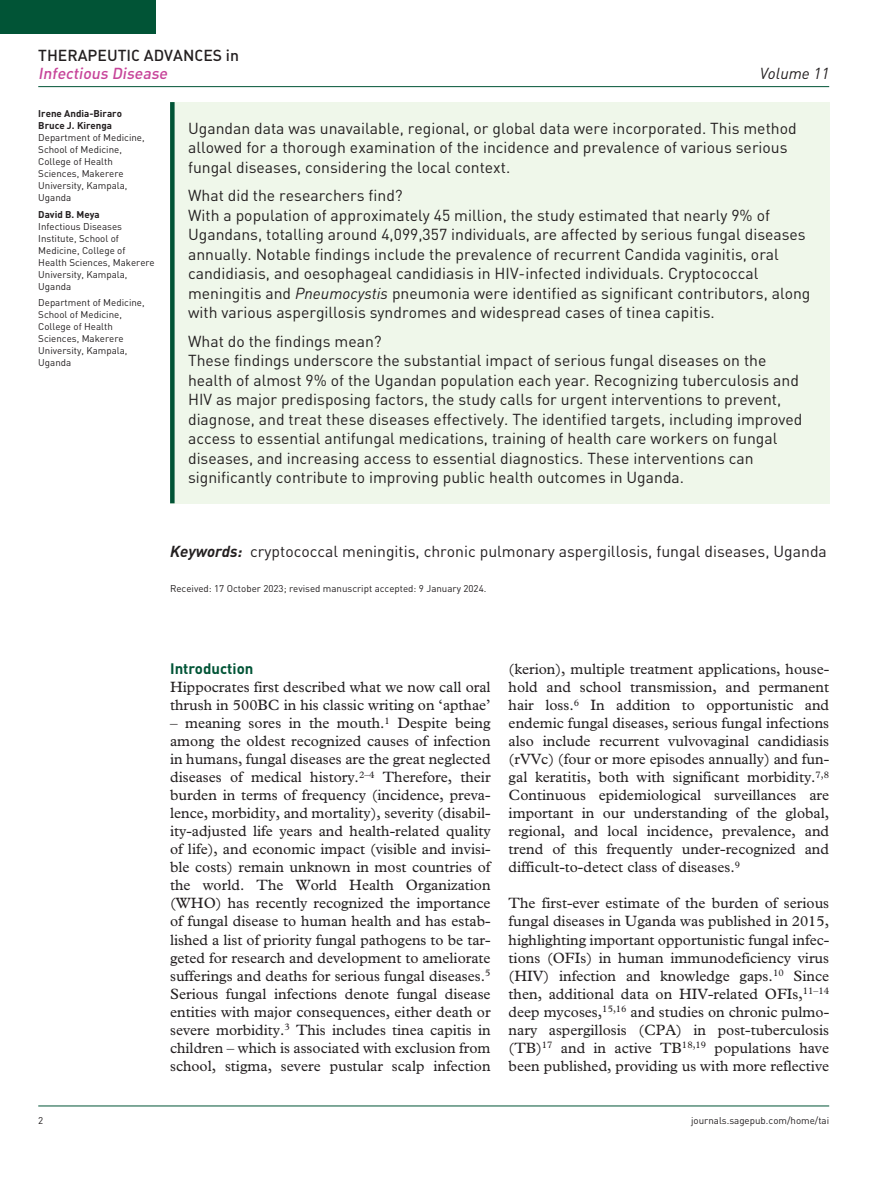
<style>
.page{position:relative;width:893px;height:1191px;background:#fff}
.page>*{position:absolute;margin:0;border:0;box-sizing:border-box;transform-origin:0 0}
.t1{font:15.75px/19.5px "DIN";color:#231f20}
.t2{font:15.75px "DIN Medium Alternate";color:#231f20}
.t3{font:italic 15.75px "DIN Medium Alternate";color:#c74499}
.t4{font:italic 15.75px "DIN";color:#231f20}
.t5{font:15px/18px "Plantin Std";color:#231f20;text-align:justify}
.t6{font:700 15px "DIN";color:#015436}
.t7{font:9.75px/12px "DIN";color:#231f20}
.t8{font:700 9.75px/12px "DIN";color:#231f20}
.s1{font-style:italic}
.s2{font-weight:700;font-style:italic}
</style>
<div class="page">
<hr style="left:38px;top:86px;width:791px;height:1px;background:#015436">
<hr style="left:38px;top:1105px;width:791px;height:1px;background:#015436">
<div style="left:0;top:0;width:155px;height:34px;background:#015436"></div>
<div style="left:170px;top:102px;width:659px;height:401px;background:#eff7ea"></div>
<div style="left:170px;top:102px;width:5px;height:401px;background:#015436"></div>
<p class="t2" style="left:38px;top:45px;width:202px">THERAPEUTIC ADVANCES IN</p>
<p class="t3" style="left:38px;top:63px;width:134px">I nfectious Disease</p>
<p class="t4" style="left:760px;top:63px;width:71px">Volume 11</p>
<p class="t8" style="left:38px;top:107px;width:85px">Irene Andia-Biraro<br>Bruce J. Kirenga</p>
<p class="t7" style="left:38px;top:131px;width:108px">Department of Medicine,<br>School of Medicine,<br>College of Health<br>Sciences, Makerere<br>University, Kampala,<br>Uganda</p>
<p class="t8" style="left:38px;top:208px;width:63px">David B. Meya</p>
<p class="t7" style="left:38px;top:220px;width:118px">Infectious Diseases<br>Institute, School of<br>Medicine, College of<br>Health Sciences, Makerere<br>University, Kampala,<br>Uganda</p>
<p class="t7" style="left:38px;top:296px;width:108px">Department of Medicine,<br>School of Medicine,<br>College of Health<br>Sciences, Makerere<br>University, Kampala,<br>Uganda</p>
<p class="t1" style="left:188px;top:118px;width:610px">Ugandan data was unavailable, regional, or global data were incorporated. This method allowed for a thorough examination of the incidence and prevalence of various serious fungal diseases, considering the local context.</p>
<p class="t1" style="left:188px;top:185px;width:624px">What did the researchers find?<br>With a population of approximately 45 million, the study estimated that nearly 9% of Ugandans, totalling around 4,099,357 individuals, are affected by serious fungal diseases annually. Notable findings include the prevalence of recurrent Candida vaginitis, oral candidiasis, and oesophageal candidiasis in HIV-infected individuals. Cryptococcal meningitis and <span class="s1">Pneumocystis</span> pneumonia were identified as significant contributors, along with various aspergillosis syndromes and widespread cases of tinea capitis.</p>
<p class="t1" style="left:188px;top:331px;width:616px">What do the findings mean?<br>These findings underscore the substantial impact of serious fungal diseases on the health of almost 9% of the Ugandan population each year. Recognizing tuberculosis and HIV as major predisposing factors, the study calls for urgent interventions to prevent, diagnose, and treat these diseases effectively. The identified targets, including improved access to essential antifungal medications, training of health care workers on fungal diseases, and increasing access to essential diagnostics. These interventions can significantly contribute to improving public health outcomes in Uganda.</p>
<p class="t1" style="left:170px;top:541px;width:658px"><span class="s2">Keywords:</span> cryptococcal meningitis, chronic pulmonary aspergillosis, fungal diseases, Uganda</p>
<p class="t7" style="left:170px;top:582px;width:318px">Received: 17 October 2023; revised manuscript accepted: 9 January 2024.</p>
<p class="t6" style="left:170px;top:659px;width:85px">Introduction</p>
<p class="t5" style="left:170px;top:678px;width:322px">Hippocrates first described what we now call oral thrush in 500BC in his classic writing on ‘apthae’</p>
<p class="t5" style="left:170px;top:714px;width:322px">– meaning sores in the mouth.<sup>1</sup> Despite being among the oldest recognized causes of infection in humans, fungal diseases are the great neglected diseases of medical history.<sup>2–4</sup> Therefore, their burden in terms of frequency (incidence, preva&shy;lence, morbidity, and mortality), severity (disabil&shy;ity-adjusted life years and health-related quality of life), and economic impact (visible and invisi&shy;ble costs) remain unknown in most countries of the world. The World Health Organization (WHO) has recently recognized the importance of fungal disease to human health and has estab&shy;lished a list of priority fungal pathogens to be tar&shy;geted for research and development to ameliorate sufferings and deaths for serious fungal diseases.<sup>5<br></sup>Serious fungal infections denote fungal disease entities with major consequences, either death or severe morbidity.<sup>3</sup> This includes tinea capitis in children – which is associated with exclusion from school, stigma, severe pustular scalp infection</p>
<p class="t5" style="left:509px;top:660px;width:322px">(kerion), multiple treatment applications, house&shy;hold and school transmission, and permanent hair loss.<sup>6</sup> In addition to opportunistic and endemic fungal diseases, serious fungal infections also include recurrent vulvovaginal candidiasis (rVVc) (four or more episodes annually) and fun&shy;gal keratitis, both with significant morbidity.<sup>7,8<br></sup>Continuous epidemiological surveillances are important in our understanding of the global, regional, and local incidence, prevalence, and trend of this frequently under-recognized and difficult-to-detect class of diseases.<sup>9</sup></p>
<p class="t5" style="left:509px;top:894px;width:322px">The first-ever estimate of the burden of serious fungal diseases in Uganda was published in 2015, highlighting important opportunistic fungal infec&shy;tions (OFIs) in human immunodeficiency virus (HIV) infection and knowledge gaps.<sup>10</sup> Since then, additional data on HIV-related OFIs,<sup>11–14 </sup>deep mycoses,<sup>15,16</sup> and studies on chronic pulmo&shy;nary aspergillosis (CPA) in post-tuberculosis (TB)<sup>17</sup> and in active TB<sup>18,19</sup> populations have been published, providing us with more reflective</p>
<p class="t7" style="left:38px;top:1114px;width:7px">2</p>
<p class="t7" style="left:691px;top:1114px;width:140px">journals.sagepub.com/home/tai</p>
</div>
